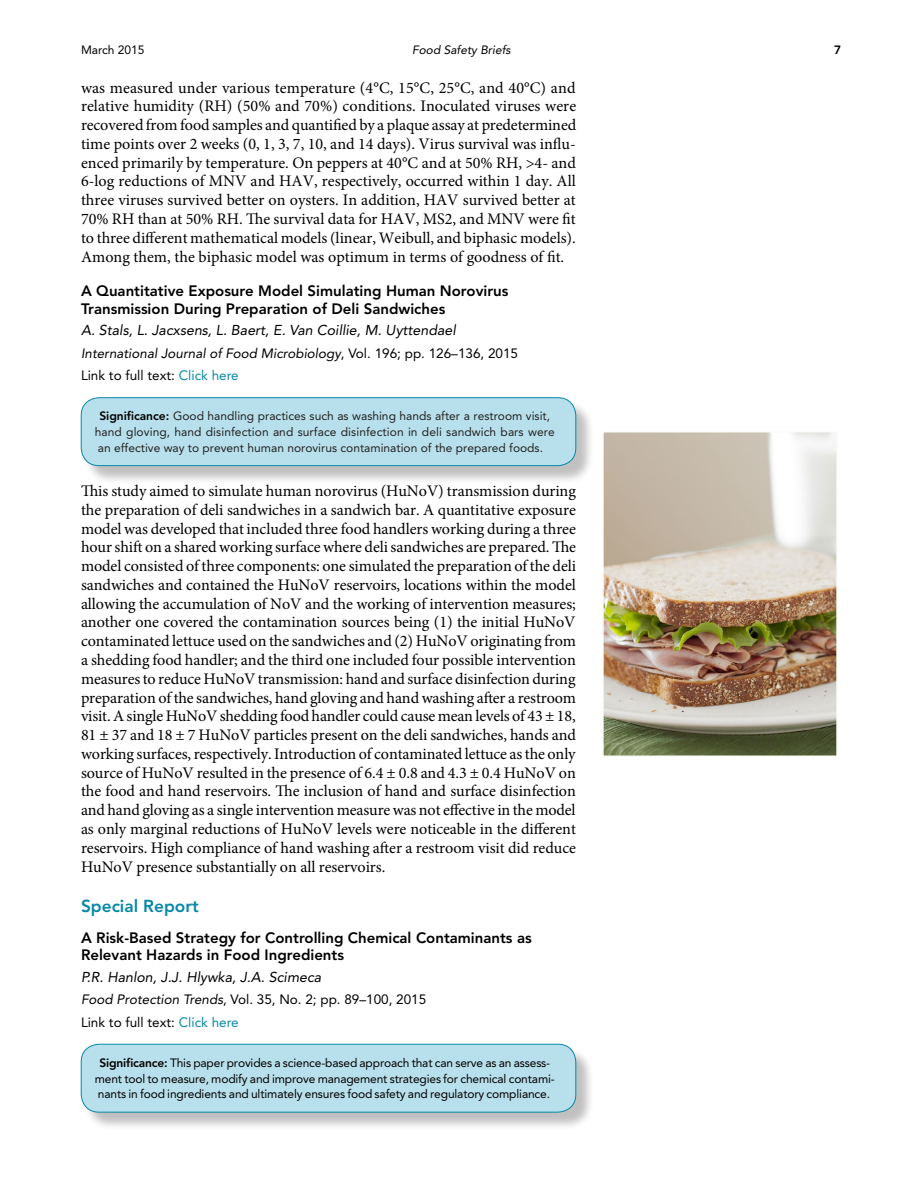
<style>
.page{position:relative;width:918px;height:1188px;background:#fff}
.page>*{position:absolute;margin:0;border:0;box-sizing:border-box;transform-origin:0 0}
.t1{font:800 17.25px "Avenir LT Std";color:#0788a7}
.t2{font:16.2px/18.8px "Minion Pro";color:#000;text-align:justify}
.t3{font:800 15px/17.2px "Avenir LT Std";color:#000}
.t4{font:italic 14.25px "Avenir LT Std";color:#000}
.t5{font:13.5px/22.5px "Avenir LT Std";color:#000}
.t6{font:12px/15.8px "Avenir LT Std";letter-spacing:-.01em;color:#000;text-align:center}
.t7{font:12px/15.8px "Avenir LT Std";color:#232323}
.t8{font:italic 12px "Avenir LT Std";color:#000}
.t9{font:800 12px "Avenir LT Std";color:#000}
.s1{font-style:italic}
.s2{color:#0788a7}
.s3{font-weight:800;color:#000}
.s4{font-weight:800}
</style>
<div class="page">
<img style="left:605px;top:434px;width:230px;height:320px">
<div style="left:603px;top:432px;width:234px;height:324px;border:1px solid #f7fbf2"></div>
<div style="left:83px;top:400px;width:512px;height:84px;background:#000;opacity:.25"></div>
<div style="left:81px;top:398px;width:495px;height:68px;background:#b8e0ec;border-radius:18px"></div>
<div style="left:81px;top:398px;width:495px;height:68px;border:1px solid #0788a7;border-radius:18px"></div>
<div style="left:83px;top:1047px;width:512px;height:84px;background:#000;opacity:.25"></div>
<div style="left:81px;top:1044px;width:495px;height:68px;background:#b8e0ec;border-radius:18px"></div>
<div style="left:81px;top:1044px;width:495px;height:68px;border:1px solid #0788a7;border-radius:18px"></div>
<p class="t6" style="left:81px;top:42px;width:65px">March 2015</p>
<p class="t8" style="left:412px;top:43px;width:100px">Food Safety Briefs</p>
<p class="t9" style="left:834px;top:43px;width:9px">7</p>
<p class="t2" style="left:81px;top:78px;width:497px">was measured under various temperature (4°C, 15°C, 25°C, and 40°C) and relative humidity (RH) (50% and 70%) conditions. Inoculated viruses were recovered from food samples and quantified by a plaque assay at predetermined time points over 2 weeks (0, 1, 3, 7, 10, and 14 days). Virus survival was influ&shy;enced primarily by temperature. On peppers at 40°C and at 50% RH, &gt;4- and 6-log reductions of MNV and HAV, respectively, occurred within 1 day. All three viruses survived better on oysters. In addition, HAV survived better at 70% RH than at 50% RH. The survival data for HAV, MS2, and MNV were fit to three different mathematical models (linear, Weibull, and biphasic models).<br>Among them, the biphasic model was optimum in terms of goodness of fit.</p>
<p class="t3" style="left:81px;top:282px;width:429px">A Quantitative Exposure Model Simulating Human Norovirus<br>Transmission During Preparation of Deli Sandwiches</p>
<p class="t4" style="left:81px;top:322px;width:376px">A. Stals, L. Jacxsens, L. Baert, E. Van Coillie, M. Uyttendael</p>
<p class="t5" style="left:81px;top:342px;width:439px"><span class="s1">International Journal of Food Microbiology</span>, Vol. 196; pp. 126–136, 2015<br>Link to full text: <span class="s2">Click here</span></p>
<p class="t7" style="left:95px;top:409px;width:461px;text-indent:4px"><span class="s3">Significance:</span> Good handling practices such as washing hands after a restroom visit, hand gloving, hand disinfection and surface disinfection in deli sandwich bars were an effective way to prevent human norovirus contamination of the prepared foods.</p>
<p class="t2" style="left:81px;top:482px;width:497px">This study aimed to simulate human norovirus (HuNoV) transmission during the preparation of deli sandwiches in a sandwich bar. A quantitative exposure model was developed that included three food handlers working during a three hour shift on a shared working surface where deli sandwiches are prepared. The model consisted of three components: one simulated the preparation of the deli sandwiches and contained the HuNoV reservoirs, locations within the model allowing the accumulation of NoV and the working of intervention measures; another one covered the contamination sources being (1) the initial HuNoV contaminated lettuce used on the sandwiches and (2) HuNoV originating from a shedding food handler; and the third one included four possible intervention measures to reduce HuNoV transmission: hand and surface disinfection during preparation of the sandwiches, hand gloving and hand washing after a restroom visit. A single HuNoV shedding food handler could cause mean levels of 43 ± 18, 81 ± 37 and 18 ± 7 HuNoV particles present on the deli sandwiches, hands and working surfaces, respectively. Introduction of contaminated lettuce as the only source of HuNoV resulted in the presence of 6.4 ± 0.8 and 4.3 ± 0.4 HuNoV on the food and hand reservoirs. The inclusion of hand and surface disinfection and hand gloving as a single intervention measure was not effective in the model as only marginal reductions of HuNoV levels were noticeable in the different reservoirs. High compliance of hand washing after a restroom visit did reduce HuNoV presence substantially on all reservoirs.</p>
<p class="t1" style="left:81px;top:896px;width:119px">Special Report</p>
<p class="t3" style="left:81px;top:929px;width:452px">A Risk-Based Strategy for Controlling Chemical Contaminants as<br>Relevant Hazards in Food Ingredients</p>
<p class="t4" style="left:81px;top:969px;width:242px">P.R. Hanlon, J.J. Hlywka, J.A. Scimeca</p>
<p class="t5" style="left:81px;top:989px;width:347px"><span class="s1">Food Protection Trends</span>, Vol. 35, No. 2; pp. 89–100, 2015<br>Link to full text: <span class="s2">Click here</span></p>
<p class="t6" style="left:95px;top:1055px;width:461px"><span class="s4">Significance:</span> This paper provides a science-based approach that can serve as an assess&shy;ment tool to measure, modify and improve management strategies for chemical contami&shy;nants in food ingredients and ultimately ensures food safety and regulatory compliance.</p>
</div>
